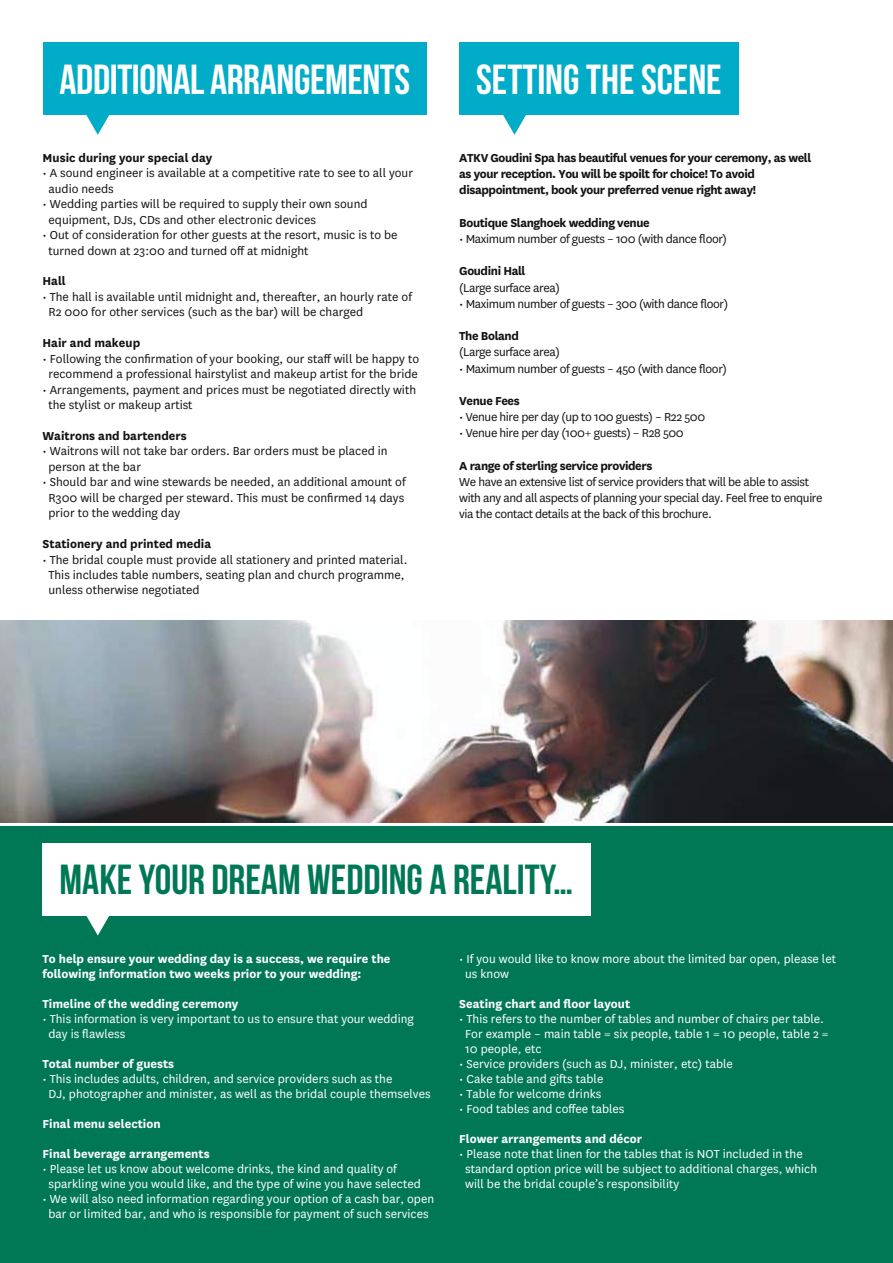
<style>
.page{position:relative;width:893px;height:1263px;background:#fff}
.page>*{position:absolute;margin:0;border:0;box-sizing:border-box;transform-origin:0 0}
.t1{font:700 42px "Bebas Neue";letter-spacing:-.01em;color:#fff}
.t2{font:700 42px "Bebas Neue";color:#007856}
.t3{font:13.5px/15.5px "National";color:#121314}
.t4{font:13.5px/15px "National";color:#fff}
.t5{font:13.5px/16.2px "National";letter-spacing:-.03em;color:#121314}
.t6{font:700 13.5px/16.2px "National";letter-spacing:-.03em;color:#121314}
.t7{font:700 13.5px/15px "National";color:#fff}
.t8{font:700 13.5px "National";color:#121314}
</style>
<div class="page">
<div style="left:0;top:826px;width:893px;height:437px;background:#007856"></div>
<div style="left:43px;top:43px;width:383px;height:72px;background:#00acc8"></div>
<svg style="left:86px;top:115px;width:24px;height:20px"></svg>
<div style="left:459px;top:43px;width:280px;height:72px;background:#00acc8"></div>
<svg style="left:503px;top:115px;width:23px;height:20px"></svg>
<div style="left:43px;top:843px;width:548px;height:72px;background:#fff"></div>
<svg style="left:85px;top:915px;width:26px;height:20px"></svg>
<img style="left:0;top:621px;width:893px;height:201px">
<h1 class="t1" style="left:60px;top:56px;width:352px">ADDITIONAL ARRANGEMENTS</h1>
<p class="t8" style="left:43px;top:148px;width:171px">Music during your special day</p>
<p class="t3" style="left:48px;top:165px;width:366px;text-indent:-6px">• A sound engineer is available at a competitive rate to see to all your audio needs</p>
<p class="t3" style="left:48px;top:196px;width:321px;text-indent:-6px">• Wedding parties will be required to supply their own sound equipment, DJs, CDs and other electronic devices</p>
<p class="t3" style="left:48px;top:227px;width:351px;text-indent:-6px">• Out of consideration for other guests at the resort, music is to be turned down at 23:00 and turned off at midnight</p>
<p class="t6" style="left:43px;top:272px;width:25px">Hall</p>
<p class="t3" style="left:48px;top:288px;width:365px;text-indent:-6px">• The hall is available until midnight and, thereafter, an hourly rate of<br>R2 000 for other services (such as the bar) will be charged</p>
<p class="t8" style="left:43px;top:334px;width:99px">Hair and makeup</p>
<p class="t3" style="left:43px;top:350px;width:378px;text-align:center">• Following the confirmation of your booking, our staff will be happy to recommend a professional hairstylist and makeup artist for the bride</p>
<p class="t3" style="left:48px;top:381px;width:369px;text-indent:-6px">• Arrangements, payment and prices must be negotiated directly with the stylist or makeup artist</p>
<p class="t8" style="left:43px;top:426px;width:146px">Waitrons and bartenders</p>
<p class="t3" style="left:48px;top:443px;width:341px;text-indent:-6px">• Waitrons will not take bar orders. Bar orders must be placed in person at the bar</p>
<p class="t3" style="left:48px;top:474px;width:359px;text-align:justify;text-indent:-6px">• Should bar and wine stewards be needed, an additional amount of R300 will be charged per steward. This must be confirmed 14 days prior to the wedding day</p>
<p class="t8" style="left:43px;top:534px;width:170px">Stationery and printed media</p>
<p class="t3" style="left:48px;top:551px;width:360px;text-indent:-6px">• The bridal couple must provide all stationery and printed material.<br>This includes table numbers, seating plan and church programme, unless otherwise negotiated</p>
<h1 class="t1" style="left:476px;top:56px;width:247px">SETTING THE SCENE</h1>
<p class="t6" style="left:459px;top:149px;width:354px">ATKV Goudini Spa has beautiful venues for your ceremony, as well as your reception. You will be spoilt for choice! To avoid disappointment, book your preferred venue right away!</p>
<p class="t6" style="left:459px;top:213px;width:192px">Boutique Slanghoek wedding venue</p>
<p class="t5" style="left:459px;top:230px;width:269px">• Maximum number of guests – 100 (with dance floor)</p>
<p class="t6" style="left:459px;top:262px;width:68px">Goudini Hall</p>
<p class="t5" style="left:459px;top:279px;width:102px">(Large surface area)</p>
<p class="t5" style="left:459px;top:295px;width:271px">• Maximum number of guests – 300 (with dance floor)</p>
<p class="t6" style="left:459px;top:327px;width:61px">The Boland</p>
<p class="t5" style="left:459px;top:343px;width:102px">(Large surface area)</p>
<p class="t5" style="left:459px;top:360px;width:269px">• Maximum number of guests – 450 (with dance floor)</p>
<p class="t6" style="left:459px;top:392px;width:62px">Venue Fees</p>
<p class="t5" style="left:459px;top:408px;width:248px">• Venue hire per day (up to 100 guests) – R22 500</p>
<p class="t5" style="left:459px;top:424px;width:226px">• Venue hire per day (100+ guests) – R28 500</p>
<p class="t6" style="left:459px;top:456px;width:195px">A range of sterling service providers</p>
<p class="t5" style="left:459px;top:473px;width:365px">We have an extensive list of service providers that will be able to assist with any and all aspects of planning your special day. Feel free to enquire via the contact details at the back of this brochure.</p>
<h1 class="t2" style="left:60px;top:856px;width:515px">MAKE YOUR DREAM WEDDING A REALITY…</h1>
<p class="t7" style="left:43px;top:950px;width:349px">To help ensure your wedding day is a success, we require the following information two weeks prior to your wedding:</p>
<p class="t7" style="left:43px;top:995px;width:197px">Timeline of the wedding ceremony</p>
<p class="t4" style="left:48px;top:1010px;width:367px;text-indent:-6px">• This information is very important to us to ensure that your wedding day is flawless</p>
<p class="t7" style="left:43px;top:1055px;width:133px">Total number of guests</p>
<p class="t4" style="left:48px;top:1070px;width:384px;text-indent:-6px">• This includes adults, children, and service providers such as the<br>DJ, photographer and minister, as well as the bridal couple themselves</p>
<p class="t7" style="left:43px;top:1115px;width:120px">Final menu selection</p>
<p class="t7" style="left:43px;top:1145px;width:169px">Final beverage arrangements</p>
<p class="t4" style="left:48px;top:1160px;width:374px;text-indent:-6px">• Please let us know about welcome drinks, the kind and quality of sparkling wine you would like, and the type of wine you have selected</p>
<p class="t4" style="left:43px;top:1190px;width:393px;text-align:center">• We will also need information regarding your option of a cash bar, open bar or limited bar, and who is responsible for payment of such services</p>
<p class="t4" style="left:465px;top:950px;width:372px;text-indent:-6px">• If you would like to know more about the limited bar open, please let us know</p>
<p class="t7" style="left:459px;top:995px;width:172px">Seating chart and floor layout</p>
<p class="t4" style="left:465px;top:1010px;width:365px;text-indent:-6px">• This refers to the number of tables and number of chairs per table.<br>For example – main table = six people, table 1 = 10 people, table 2 =<br>10 people, etc</p>
<p class="t4" style="left:459px;top:1055px;width:275px">• Service providers (such as DJ, minister, etc) table</p>
<p class="t4" style="left:459px;top:1070px;width:146px">• Cake table and gifts table</p>
<p class="t4" style="left:459px;top:1085px;width:144px">• Table for welcome drinks</p>
<p class="t4" style="left:459px;top:1100px;width:167px">• Food tables and coffee tables</p>
<p class="t7" style="left:459px;top:1130px;width:184px">Flower arrangements and décor</p>
<p class="t4" style="left:465px;top:1145px;width:353px;text-indent:-6px">• Please note that linen for the tables that is NOT included in the standard option price will be subject to additional charges, which will be the bridal couple’s responsibility</p>
</div>
